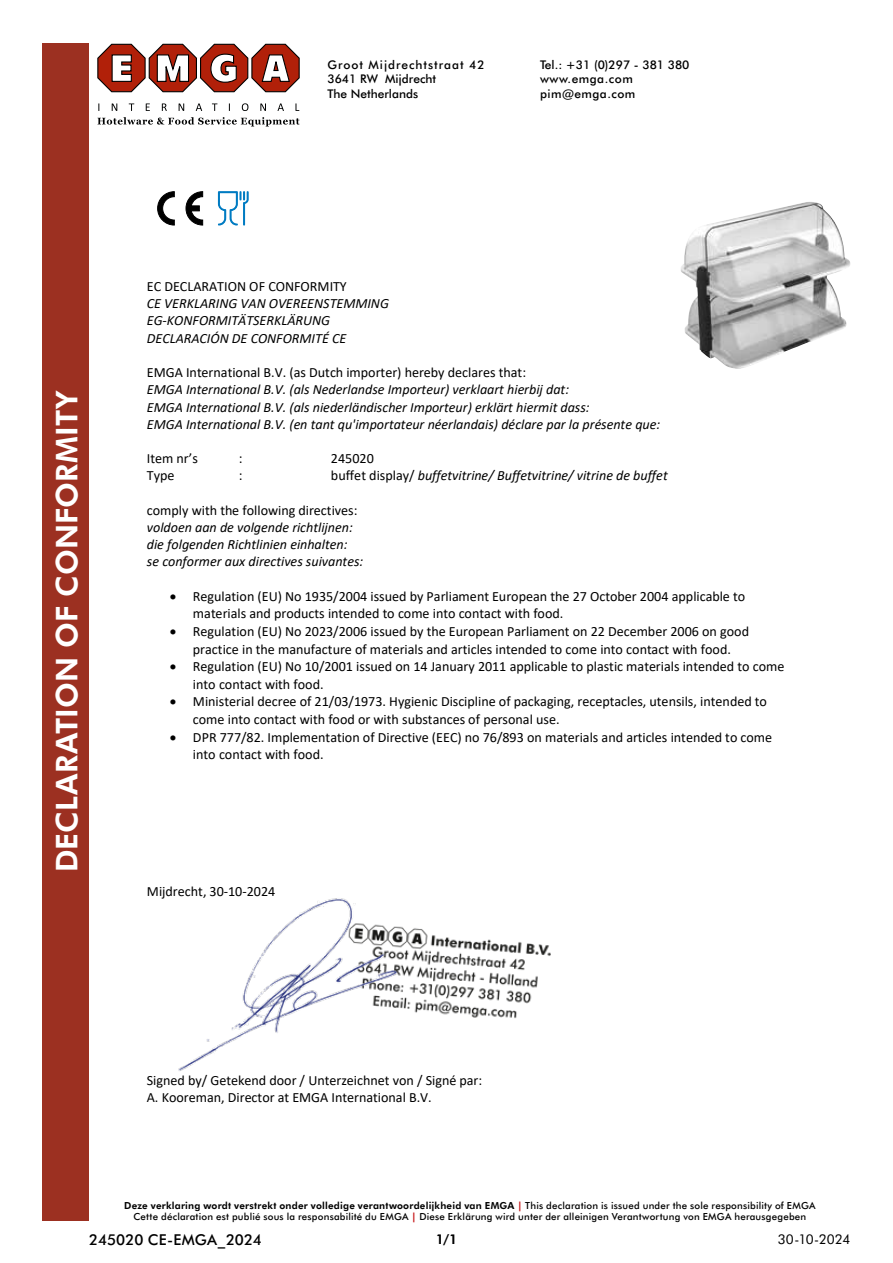
<style>
.page{position:relative;width:893px;height:1263px;background:#fff}
.page>*{position:absolute;margin:0;border:0;box-sizing:border-box;transform-origin:0 0}
.t1{font:700 30px "Futura BT";letter-spacing:.005em;color:#fff}
.t2{font:500 15px "Futura BT";letter-spacing:.005em;color:#000}
.t3{font:14.1px/17.2px "Calibri";color:#000}
.t4{font:italic 14.1px/17.2px "Calibri";color:#000}
.t5{font:13.5px "Futura BT";color:#000}
.t6{font:700 13.5px "Futura BT";color:#000}
.t7{font:500 12px/14.4px "Futura BT";color:#000}
.t8{font:500 12px/14.4px "Futura BT";letter-spacing:.035em;color:#000}
.t9{font:500 9.75px/11.7px "Futura BT";letter-spacing:.02em;color:#000;text-align:center}
.s1{font-style:normal}
.s2{font-weight:700}
.s3{font-weight:800;color:#c51315}
</style>
<div class="page">
<div style="left:43px;top:43px;width:46px;height:1177px;background:#9c3021"></div>
<svg style="left:97px;top:44px;width:203px;height:48px"></svg>
<svg style="left:112px;top:103px;width:5px;height:8px"></svg>
<svg style="left:129px;top:103px;width:5px;height:8px"></svg>
<svg style="left:146px;top:103px;width:4px;height:8px"></svg>
<svg style="left:162px;top:103px;width:5px;height:8px"></svg>
<svg style="left:179px;top:103px;width:5px;height:8px"></svg>
<svg style="left:196px;top:103px;width:6px;height:8px"></svg>
<svg style="left:212px;top:103px;width:5px;height:8px"></svg>
<svg style="left:242px;top:103px;width:6px;height:8px"></svg>
<svg style="left:260px;top:103px;width:6px;height:8px"></svg>
<svg style="left:278px;top:103px;width:6px;height:8px"></svg>
<svg style="left:295px;top:103px;width:4px;height:8px"></svg>
<svg style="left:97px;top:117px;width:203px;height:9px"></svg>
<svg style="left:218px;top:191px;width:30px;height:34px"></svg>
<svg style="left:157px;top:191px;width:18px;height:34px"></svg>
<svg style="left:185px;top:191px;width:18px;height:34px"></svg>
<img style="left:178px;top:898px;width:373px;height:173px">
<img style="left:681px;top:202px;width:169px;height:167px">
<p class="t7" style="left:327px;top:57px;width:159px">Groot Mijdrechtstraat 42<br>3641 RW Mijdrecht<br>The Netherlands</p>
<p class="t8" style="left:540px;top:57px;width:151px">Tel.: +31 (0)297 - 381 380 www.emga.com pim@emga.com</p>
<h1 class="t1" style="left:46px;top:872px;width:484px;rotate:-90deg">DECLARATION OF CONFORMITY</h1>
<p class="t3" style="left:147px;top:277px;width:202px">EC DECLARATION OF CONFORMITY</p>
<p class="t4" style="left:147px;top:294px;width:244px">CE VERKLARING VAN OVEREENSTEMMING<br>EG-KONFORMITÄTSERKLÄRUNG<br>DECLARACIÓN DE CONFORMITÉ CE</p>
<p class="t3" style="left:147px;top:364px;width:381px">EMGA International B.V. (as Dutch importer) hereby declares that:</p>
<p class="t4" style="left:147px;top:380px;width:515px">EMGA International B.V. (als Nederlandse Importeur) verklaart hierbij dat:<br>EMGA International B.V. (als niederländischer Importeur) erklärt hiermit dass:<br>EMGA International B.V. (en tant qu'importateur néerlandais) déclare par la présente que:</p>
<p class="t3" style="left:147px;top:449px;width:53px">Item nr’s</p>
<p class="t3" style="left:239px;top:449px;width:5px">:</p>
<p class="t3" style="left:331px;top:449px;width:44px">245020</p>
<p class="t3" style="left:147px;top:467px;width:29px">Type</p>
<p class="t3" style="left:239px;top:467px;width:5px">:</p>
<p class="t4" style="left:331px;top:466px;width:338px"><span class="s1">buffet display/</span> buffetvitrine/ Buffetvitrine/ vitrine de buffet</p>
<p class="t3" style="left:147px;top:501px;width:212px">comply with the following directives:</p>
<p class="t4" style="left:147px;top:518px;width:218px">voldoen aan de volgende richtlijnen: die folgenden Richtlinien einhalten: se conformer aux directives suivantes:</p>
<p class="t3" style="left:193px;top:588px;width:554px;text-indent:-23px">• Regulation (EU) No 1935/2004 issued by Parliament European the 27 October 2004 applicable to materials and products intended to come into contact with food.</p>
<p class="t3" style="left:170px;top:623px;width:581px;text-align:center">• Regulation (EU) No 2023/2006 issued by the European Parliament on 22 December 2006 on good practice in the manufacture of materials and articles intended to come into contact with food.</p>
<p class="t3" style="left:193px;top:658px;width:593px;text-indent:-23px">• Regulation (EU) No 10/2001 issued on 14 January 2011 applicable to plastic materials intended to come into contact with food.</p>
<p class="t3" style="left:193px;top:693px;width:575px;text-indent:-23px">• Ministerial decree of 21/03/1973. Hygienic Discipline of packaging, receptacles, utensils, intended to come into contact with food or with substances of personal use.</p>
<p class="t3" style="left:193px;top:728px;width:581px;text-indent:-23px">• DPR 777/82. Implementation of Directive (EEC) no 76/893 on materials and articles intended to come into contact with food.</p>
<p class="t3" style="left:147px;top:882px;width:130px">Mijdrecht, 30-10-2024</p>
<p class="t3" style="left:147px;top:1071px;width:337px">Signed by/ Getekend door / Unterzeichnet von / Signé par:<br>A. Kooreman, Director at EMGA International B.V.</p>
<p class="t9" style="left:124px;top:1199px;width:693px"><span class="s2">Deze verklaring wordt verstrekt onder volledige verantwoordelijkheid van EMGA</span> <span class="s3">|</span> This declaration is issued under the sole responsibility of EMGA<br>Cette déclaration est publié sous la responsabilité du EMGA <span class="s3">|</span> Diese Erklärung wird unter der alleinigen Verantwortung von EMGA herausgegeben</p>
<p class="t2" style="left:89px;top:1229px;width:174px">245020 CE-EMGA_2024</p>
<p class="t6" style="left:436px;top:1229px;width:23px">1/1</p>
<p class="t5" style="left:778px;top:1229px;width:74px">30-10-2024</p>
</div>
